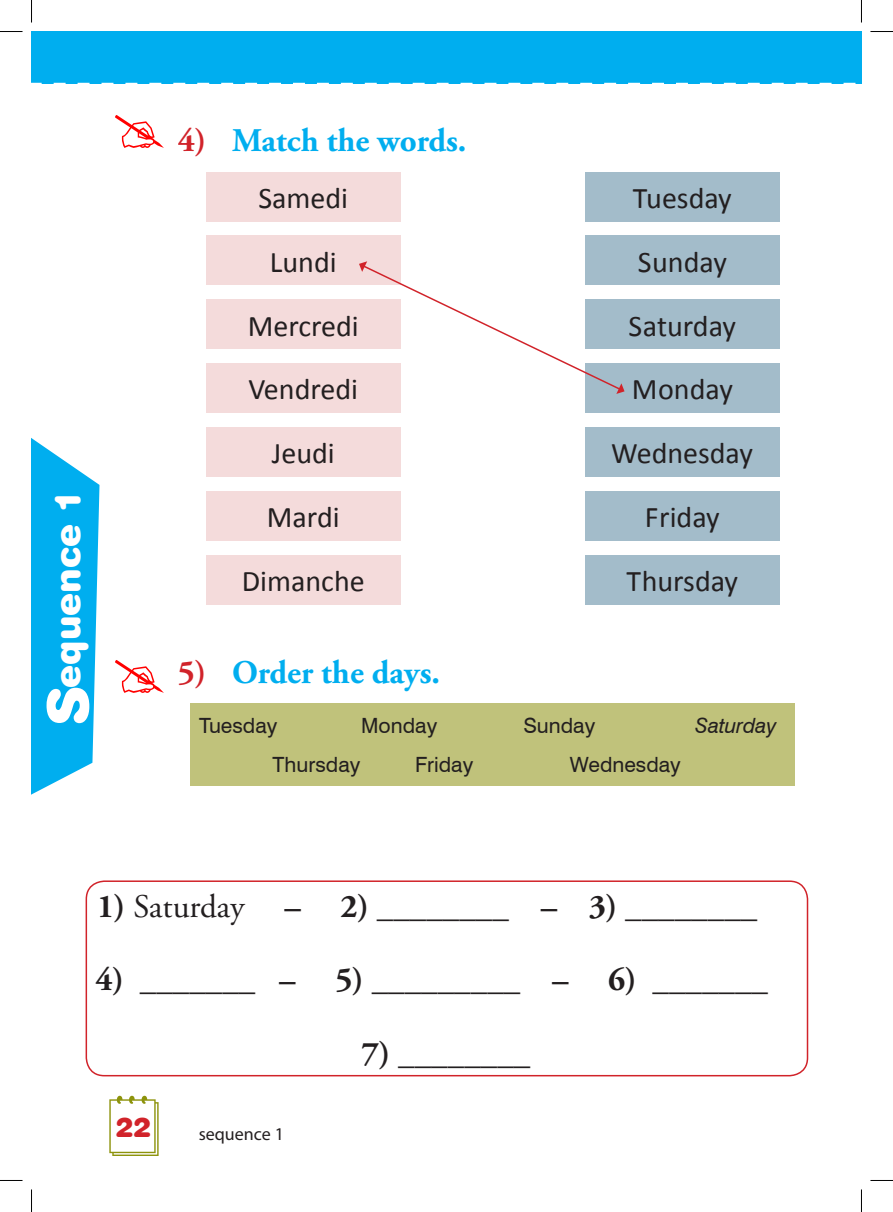
<style>
.page{position:relative;width:893px;height:1212px;background:#fff}
.page>*{position:absolute;margin:0;border:0;box-sizing:border-box;transform-origin:0 0}
.t1{font:36px "Swiss 721 BT Black Rounded";color:#fff}
.consigne_Début{font:700 33px "Adobe Garamond Pro";color:#231f20}
.t2{font:700 33px "Adobe Garamond Pro";color:#00aeef}
.t3{font:30px "Calibri";color:#231f20}
.t4{font:27px "Swiss 721 BT Black Rounded";color:#d1232a}
.t5{font:21px "Swiss 721 BT";color:#231f20}
.t6{font:italic 21px "Swiss 721 BT";color:#231f20}
.t7{font:18px "Myriad Pro";color:#231f20}
.s1{color:#d1232a}
.s2{font-weight:400}
</style>
<div class="page">
<div style="left:32px;top:32px;width:829px;height:52px;background:#00aeef"></div>
<svg style="left:32px;top:438px;width:67px;height:356px"></svg>
<div style="left:206px;top:172px;width:194px;height:49px;background:#f4dbdb"></div>
<div style="left:584px;top:172px;width:195px;height:49px;background:#a3bcca"></div>
<div style="left:206px;top:235px;width:194px;height:50px;background:#f4dbdb"></div>
<div style="left:584px;top:235px;width:195px;height:50px;background:#a3bcca"></div>
<div style="left:206px;top:299px;width:194px;height:50px;background:#f4dbdb"></div>
<div style="left:584px;top:299px;width:195px;height:50px;background:#a3bcca"></div>
<div style="left:206px;top:363px;width:194px;height:50px;background:#f4dbdb"></div>
<div style="left:584px;top:363px;width:195px;height:50px;background:#a3bcca"></div>
<div style="left:206px;top:427px;width:194px;height:49px;background:#f4dbdb"></div>
<div style="left:584px;top:427px;width:195px;height:49px;background:#a3bcca"></div>
<div style="left:206px;top:491px;width:194px;height:49px;background:#f4dbdb"></div>
<div style="left:584px;top:491px;width:195px;height:49px;background:#a3bcca"></div>
<div style="left:206px;top:554px;width:194px;height:50px;background:#f4dbdb"></div>
<div style="left:584px;top:554px;width:195px;height:50px;background:#a3bcca"></div>
<div style="left:190px;top:703px;width:604px;height:83px;background:#c0c27b"></div>
<svg style="left:359px;top:261px;width:265px;height:133px"></svg>
<div style="left:86px;top:880px;width:721px;height:196px;border:2px solid #d1232a;border-radius:18px"></div>
<svg style="left:0;top:31px;width:22px;height:1px"></svg>
<svg style="left:870px;top:31px;width:22px;height:1px"></svg>
<svg style="left:31px;top:0;width:1px;height:22px"></svg>
<svg style="left:31px;top:1189px;width:1px;height:22px"></svg>
<p class="t1" style="left:46px;top:687px;width:200px;rotate:-90deg">equence 1</p>
<p class="t2" style="left:178px;top:121px;width:290px"><span class="s1">4)</span> Match the words.</p>
<p class="t3" style="left:258px;top:179px;width:91px">Samedi</p>
<p class="t3" style="left:632px;top:179px;width:100px">Tuesday</p>
<p class="t3" style="left:270px;top:243px;width:68px">Lundi</p>
<p class="t3" style="left:637px;top:243px;width:91px">Sunday</p>
<p class="t3" style="left:248px;top:306px;width:112px">Mercredi</p>
<p class="t3" style="left:628px;top:306px;width:109px">Saturday</p>
<p class="t3" style="left:248px;top:370px;width:111px">Vendredi</p>
<p class="t3" style="left:631px;top:370px;width:102px">Monday</p>
<p class="t3" style="left:272px;top:434px;width:64px">Jeudi</p>
<p class="t3" style="left:611px;top:434px;width:143px">Wednesday</p>
<p class="t3" style="left:267px;top:498px;width:74px">Mardi</p>
<p class="t3" style="left:644px;top:498px;width:76px">Friday</p>
<p class="t3" style="left:242px;top:561px;width:124px">Dimanche</p>
<p class="t3" style="left:626px;top:561px;width:113px">Thursday</p>
<p class="t2" style="left:178px;top:653px;width:263px"><span class="s1">5)</span> Order the days.</p>
<p class="t5" style="left:199px;top:712px;width:80px">Tuesday</p>
<p class="t5" style="left:361px;top:712px;width:78px">Monday</p>
<p class="t5" style="left:523px;top:712px;width:73px">Sunday</p>
<p class="t6" style="left:695px;top:712px;width:82px">Saturday</p>
<p class="t5" style="left:272px;top:752px;width:89px">Thursday</p>
<p class="t5" style="left:415px;top:752px;width:60px">Friday</p>
<p class="t5" style="left:569px;top:752px;width:112px">Wednesday</p>
<p class="consigne_Début" style="left:97px;top:886px;width:661px">1) <span class="s2">Saturday</span> – 2) ________ – 3) ________</p>
<p class="consigne_Début" style="left:96px;top:960px;width:673px">4) _______ – 5) _________ – 6) _______</p>
<p class="t4" style="left:116px;top:1110px;width:37px">22</p>
<p class="t7" style="left:198px;top:1122px;width:87px">sequence 1</p>
<p class="consigne_Début" style="left:362px;top:1034px;width:170px">7) ________</p>
</div>
